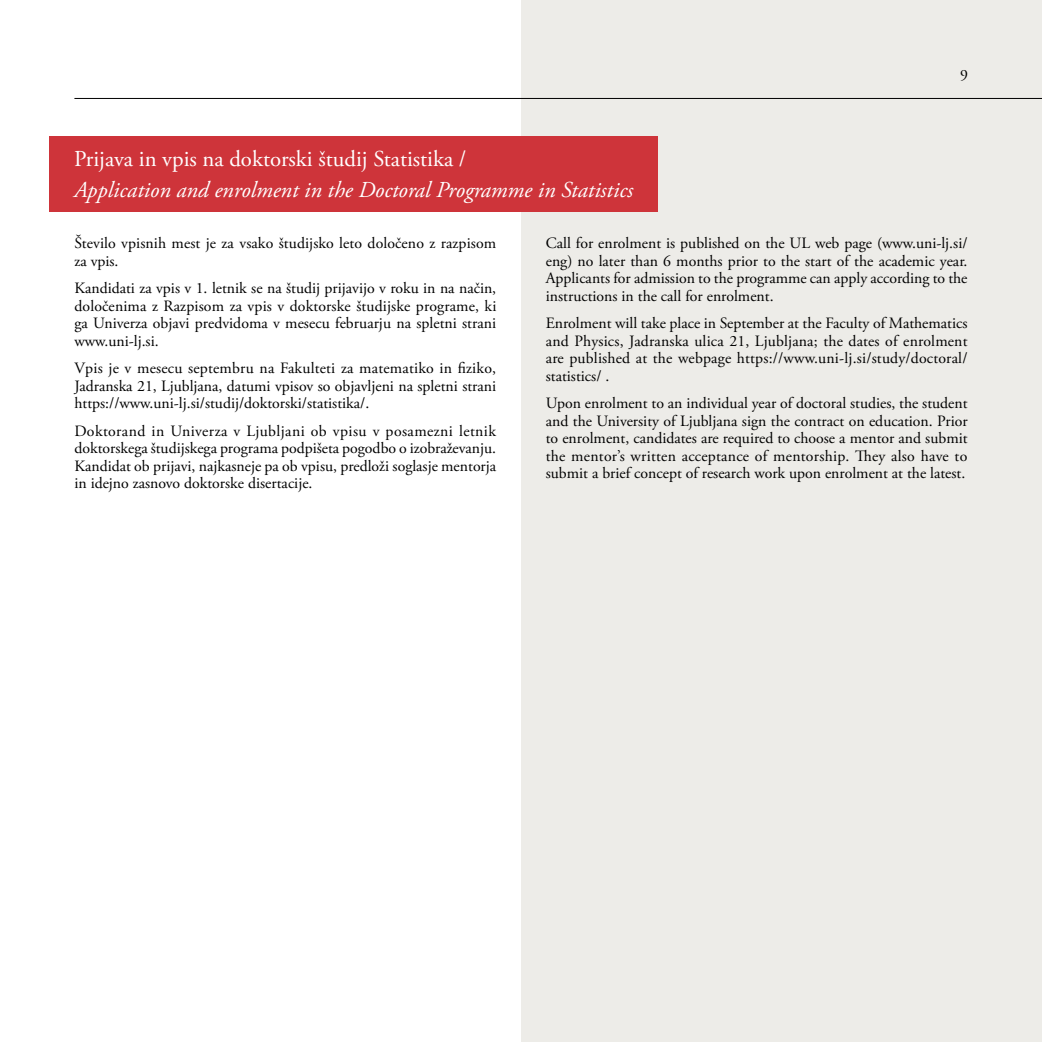
<style>
.page{position:relative;width:1042px;height:1042px;background:#fff}
.page>*{position:absolute;margin:0;border:0;box-sizing:border-box;transform-origin:0 0}
.t1{font:italic 22.75px "Adobe Garamond Pro";color:#fff}
.t2{font:22.75px "Adobe Garamond Pro";color:#fff}
.t3{font:15.75px/17.5px "Adobe Garamond Pro";color:#000;text-align:justify}
</style>
<div class="page">
<div style="left:522px;top:0;width:520px;height:1042px;background:#edece8"></div>
<hr style="left:0;top:0;width:1px;height:1042px;background:#edece8">
<hr style="left:74px;top:98px;width:968px;height:1px;background:#000">
<div style="left:49px;top:137px;width:609px;height:75px;background:#ce343a"></div>
<h1 class="t2" style="left:74px;top:145px;width:394px">Prijava in vpis na doktorski študij Statistika /</h1>
<h1 class="t1" style="left:74px;top:176px;width:560px">Application and enrolment in the Doctoral Programme in Statistics</h1>
<p class="t3" style="left:960px;top:67px;width:9px">9</p>
<p class="t3" style="left:74px;top:235px;width:423px">Število vpisnih mest je za vsako študijsko leto določeno z razpisom za vpis.</p>
<p class="t3" style="left:74px;top:280px;width:423px">Kandidati za vpis v 1. letnik se na študij prijavijo v roku in na način, določenima z Razpisom za vpis v doktorske študijske programe, ki ga Univerza objavi predvidoma v mesecu februarju na spletni strani www.uni-lj.si.</p>
<p class="t3" style="left:74px;top:360px;width:423px">Vpis je v mesecu septembru na Fakulteti za matematiko in fiziko, Jadranska 21, Ljubljana, datumi vpisov so objavljeni na spletni strani https://www.uni-lj.si/studij/doktorski/statistika/.</p>
<p class="t3" style="left:74px;top:422px;width:423px">Doktorand in Univerza v Ljubljani ob vpisu v posamezni letnik doktorskega študijskega programa podpišeta pogodbo o izobraževanju.<br>Kandidat ob prijavi, najkasneje pa ob vpisu, predloži soglasje mentorja in idejno zasnovo doktorske disertacije.</p>
<p class="t3" style="left:546px;top:235px;width:423px">Call for enrolment is published on the UL web page (www.uni-lj.si/ eng) no later than 6 months prior to the start of the academic year.<br>Applicants for admission to the programme can apply according to the instructions in the call for enrolment.</p>
<p class="t3" style="left:546px;top:315px;width:423px">Enrolment will take place in September at the Faculty of Mathematics and Physics, Jadranska ulica 21, Ljubljana; the dates of enrolment are published at the webpage https://www.uni-lj.si/study/doctoral/ statistics/ .</p>
<p class="t3" style="left:546px;top:395px;width:423px">Upon enrolment to an individual year of doctoral studies, the student and the University of Ljubljana sign the contract on education. Prior to enrolment, candidates are required to choose a mentor and submit the mentor’s written acceptance of mentorship. They also have to submit a brief concept of research work upon enrolment at the latest.</p>
</div>
